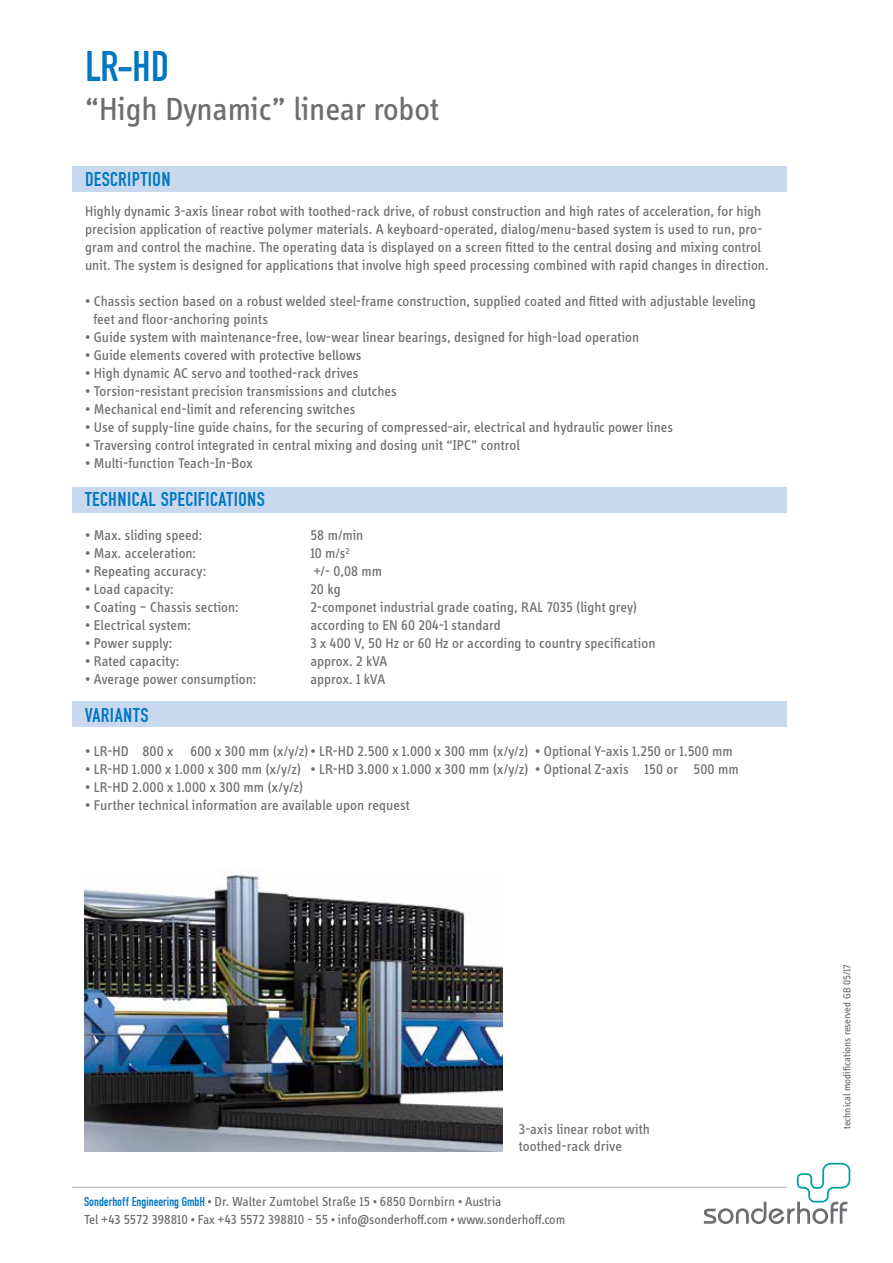
<style>
.page{position:relative;width:893px;height:1263px;background:#fff}
.page>*{position:absolute;margin:0;border:0;box-sizing:border-box;transform-origin:0 0}
.t1{font:45px "Engschrift DIND";color:#0077c1}
.t2{font:33px "Info Display OT";color:#6d6e71}
.t3{font:21px "Engschrift DIND";letter-spacing:.02em;color:#0077c1}
.t4{font:14.55px/18px "Info Display OT";letter-spacing:.005em;color:#6d6e71}
.t5{font:13.5px/18px "Info Display OT";color:#6d6e71}
.t6{font:10.5px "Info Display OT";color:#6d6e71}
.s1{font-family:"Engschrift DIND";color:#0077c1}
</style>
<div class="page">
<div style="left:72px;top:487px;width:715px;height:26px;background:#c7d8ef"></div>
<div style="left:72px;top:166px;width:715px;height:25px;background:#c7d8ef"></div>
<div style="left:72px;top:701px;width:715px;height:26px;background:#c7d8ef"></div>
<svg style="left:704px;top:1163px;width:146px;height:61px"></svg>
<hr style="left:72px;top:1187px;width:715px;height:1px;background:#c0c2c4">
<img style="left:85px;top:871px;width:418px;height:280px">
<h1 class="t1" style="left:85px;top:42px;width:85px">LR-HD</h1>
<h2 class="t2" style="left:85px;top:89px;width:355px">“High Dynamic” linear robot</h2>
<h3 class="t3" style="left:85px;top:168px;width:87px">DESCRIPTION</h3>
<p class="t4" style="left:85px;top:202px;width:685px">Highly dynamic 3-axis linear robot with toothed-rack drive, of robust construction and high rates of acceleration, for high precision application of reactive polymer materials. A keyboard-operated, dialog/menu-based system is used to run, pro&shy;gram and control the machine. The operating data is displayed on a screen fitted to the central dosing and mixing control unit. The system is designed for applications that involve high speed processing combined with rapid changes in direction.</p>
<p class="t4" style="left:94px;top:292px;width:664px;text-indent:-8px">• Chassis section based on a robust welded steel-frame construction, supplied coated and fitted with adjustable leveling feet and floor-anchoring points</p>
<p class="t4" style="left:85px;top:328px;width:556px">• Guide system with maintenance-free, low-wear linear bearings, designed for high-load operation</p>
<p class="t4" style="left:85px;top:346px;width:278px">• Guide elements covered with protective bellows</p>
<p class="t4" style="left:85px;top:364px;width:275px">• High dynamic AC servo and toothed-rack drives</p>
<p class="t4" style="left:85px;top:382px;width:313px">• Torsion-resistant precision transmissions and clutches</p>
<p class="t4" style="left:85px;top:400px;width:272px">• Mechanical end-limit and referencing switches</p>
<p class="t4" style="left:85px;top:418px;width:589px">• Use of supply-line guide chains, for the securing of compressed-air, electrical and hydraulic power lines</p>
<p class="t4" style="left:85px;top:436px;width:436px">• Traversing control integrated in central mixing and dosing unit “IPC” control</p>
<p class="t4" style="left:85px;top:454px;width:169px">• Multi-function Teach-In-Box</p>
<h3 class="t3" style="left:85px;top:488px;width:181px">TECHNICAL SPECIFICATIONS</h3>
<p class="t4" style="left:85px;top:526px;width:119px">• Max. sliding speed:</p>
<p class="t4" style="left:310px;top:526px;width:55px">58 m/min</p>
<p class="t4" style="left:85px;top:544px;width:113px">• Max. acceleration:</p>
<p class="t4" style="left:310px;top:544px;width:41px">10 m/s<sup>2</sup></p>
<p class="t4" style="left:85px;top:562px;width:123px">• Repeating accuracy:</p>
<p class="t4" style="left:314px;top:562px;width:70px">+/- 0,08 mm</p>
<p class="t4" style="left:85px;top:580px;width:90px">• Load capacity:</p>
<p class="t4" style="left:310px;top:580px;width:32px">20 kg</p>
<p class="t4" style="left:85px;top:598px;width:155px">• Coating – Chassis section:</p>
<p class="t4" style="left:310px;top:598px;width:328px">2-componet industrial grade coating, RAL 7035 (light grey)</p>
<p class="t4" style="left:85px;top:616px;width:107px">• Electrical system:</p>
<p class="t4" style="left:310px;top:616px;width:192px">according to EN 60 204-1 standard</p>
<p class="t4" style="left:85px;top:634px;width:89px">• Power supply:</p>
<p class="t4" style="left:310px;top:634px;width:347px">3 x 400 V, 50 Hz or 60 Hz or according to country specification</p>
<p class="t4" style="left:85px;top:652px;width:96px">• Rated capacity:</p>
<p class="t4" style="left:310px;top:652px;width:79px">approx. 2 kVA</p>
<p class="t4" style="left:85px;top:670px;width:173px">• Average power consumption:</p>
<p class="t4" style="left:310px;top:670px;width:76px">approx. 1 kVA</p>
<h3 class="t3" style="left:85px;top:704px;width:65px">VARIANTS</h3>
<p class="t4" style="left:85px;top:742px;width:649px">• LR-HD 800 x 600 x 300 mm (x/y/z)• LR-HD 2.500 x 1.000 x 300 mm (x/y/z) • Optional Y-axis 1.250 or 1.500 mm</p>
<p class="t4" style="left:85px;top:760px;width:655px">• LR-HD 1.000 x 1.000 x 300 mm (x/y/z) • LR-HD 3.000 x 1.000 x 300 mm (x/y/z) • Optional Z-axis 150 or 500 mm</p>
<p class="t4" style="left:85px;top:778px;width:220px">• LR-HD 2.000 x 1.000 x 300 mm (x/y/z)</p>
<p class="t4" style="left:85px;top:796px;width:326px">• Further technical information are available upon request</p>
<p class="t4" style="left:519px;top:1121px;width:133px;line-height:16.5px">3-axis linear robot with toothed-rack drive</p>
<p class="t5" style="left:84px;top:1192px;width:483px"><span class="s1">Sonderhoff Engineering GmbH</span> · Dr. Walter Zumtobel Straße 15 · 6850 Dornbirn · Austria<br>Tel +43 5572 398810 · Fax +43 5572 398810 - 55 · info@sonderhoff.com · www.sonderhoff.com</p>
<p class="t6" style="left:841px;top:1129px;width:166px;rotate:-90deg">technical modifications reserved GB 05/17</p>
</div>
